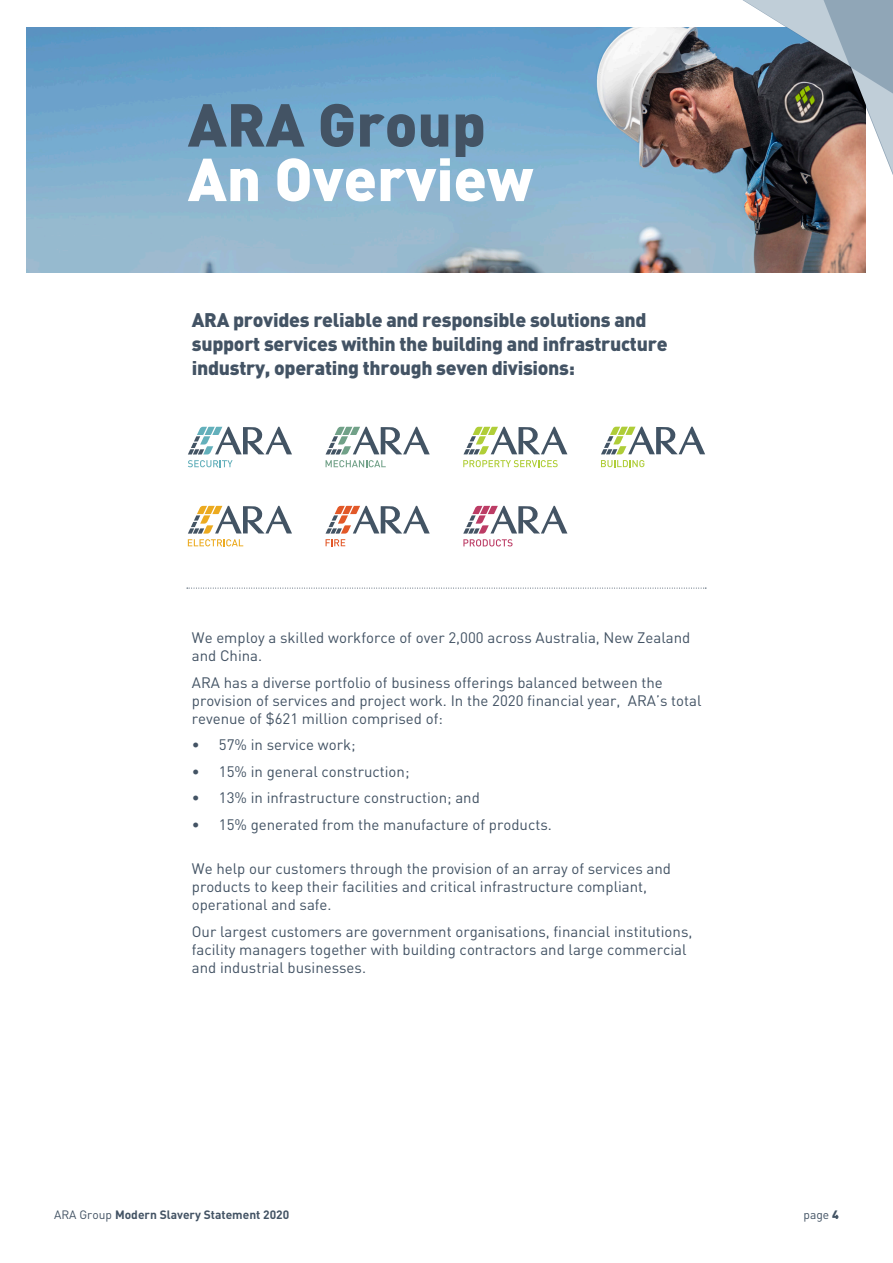
<style>
.page{position:relative;width:893px;height:1263px;background:#fff}
.page>*{position:absolute;margin:0;border:0;box-sizing:border-box;transform-origin:0 0}
.t1{font:900 59.55px "DIN";color:#fff}
.t2{font:900 59.55px "DIN";color:#435364}
.t3{font:900 19.5px/24px "DIN";letter-spacing:-.015em;color:#435364}
.t4{font:15px/18px "DIN";color:#435364}
.t5{font:700 12px "DIN";color:#435364}
.t6{font:12px "DIN";color:#435364}
.s1{font-weight:400}
.s2{font-weight:900}
</style>
<div class="page">
<img style="left:27px;top:27px;width:613px;height:245px">
<svg style="left:188px;top:506px;width:104px;height:40px"></svg>
<svg style="left:326px;top:506px;width:104px;height:40px"></svg>
<svg style="left:463px;top:506px;width:104px;height:40px"></svg>
<svg style="left:603px;top:427px;width:102px;height:27px"></svg>
<svg style="left:601px;top:460px;width:43px;height:7px"></svg>
<svg style="left:190px;top:427px;width:102px;height:27px"></svg>
<svg style="left:188px;top:460px;width:45px;height:7px"></svg>
<svg style="left:466px;top:427px;width:101px;height:27px"></svg>
<svg style="left:463px;top:460px;width:95px;height:7px"></svg>
<svg style="left:328px;top:427px;width:102px;height:27px"></svg>
<svg style="left:326px;top:460px;width:60px;height:7px"></svg>
<img style="left:640px;top:0;width:253px;height:273px">
<svg style="left:187px;top:588px;width:519px;height:1px"></svg>
<p class="t2" style="left:188px;top:85px;width:300px">ARA Group</p>
<p class="t1" style="left:188px;top:140px;width:347px">An Overview</p>
<p class="t3" style="left:192px;top:307px;width:477px">ARA provides reliable and responsible solutions and support services within the building and infrastructure industry, operating through seven divisions:</p>
<p class="t4" style="left:192px;top:628px;width:500px">We employ a skilled workforce of over 2,000 across Australia, New Zealand and China.</p>
<p class="t4" style="left:192px;top:673px;width:511px">ARA has a diverse portfolio of business offerings balanced between the provision of services and project work. In the 2020 financial year, ARA’s total revenue of $621 million comprised of:</p>
<p class="t4" style="left:192px;top:735px;width:165px">• 57% in service work;</p>
<p class="t4" style="left:192px;top:762px;width:219px">• 15% in general construction;</p>
<p class="t4" style="left:192px;top:788px;width:289px">• 13% in infrastructure construction; and</p>
<p class="t4" style="left:192px;top:815px;width:361px">• 15% generated from the manufacture of products.</p>
<p class="t4" style="left:192px;top:859px;width:481px">We help our customers through the provision of an array of services and products to keep their facilities and critical infrastructure compliant, operational and safe.</p>
<p class="t4" style="left:192px;top:922px;width:502px">Our largest customers are government organisations, financial institutions, facility managers together with building contractors and large commercial and industrial businesses.</p>
<p class="t5" style="left:54px;top:1206px;width:237px"><span class="s1">ARA Group</span> Modern Slavery Statement 2020</p>
<p class="t6" style="left:804px;top:1207px;width:37px">page <span class="s2">4</span></p>
</div>
